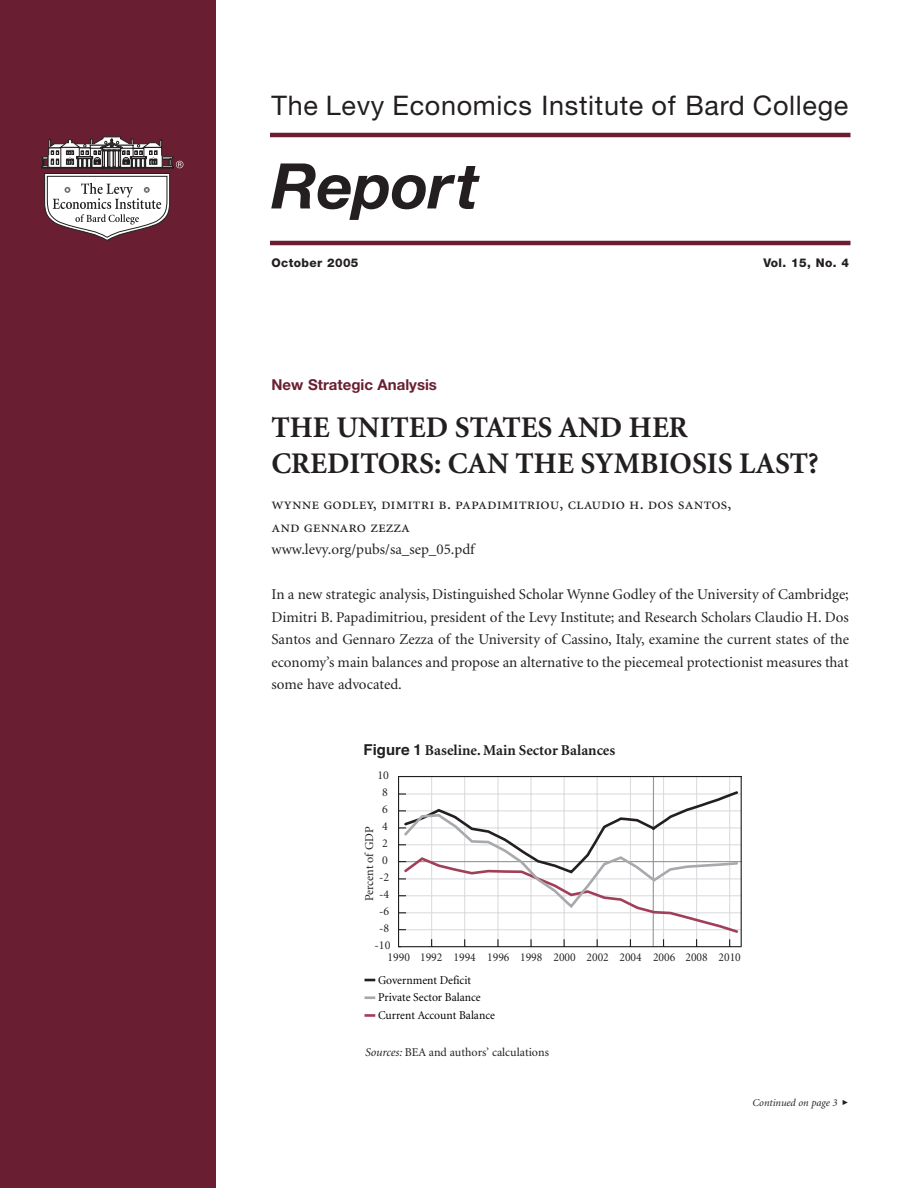
<style>
.page{position:relative;width:918px;height:1188px;background:#fff}
.page>*{position:absolute;margin:0;border:0;box-sizing:border-box;transform-origin:0 0}
.t1{font:italic 700 63px "Helvetica Neue";color:#231f20}
.t2{font:700 30px/36px "Minion";color:#231f20}
.t3{font:27px "Helvetica Neue";letter-spacing:.025em;color:#231f20}
.t4{font:16.5px/22.5px "Minion Exp";color:#231f20}
.t5{font:15px/22.5px "Minion";color:#231f20;text-align:justify}
.t6{font:700 15px "Minion";color:#231f20}
.t7{font:700 15px "Helvetica Neue";color:#691f31}
.t8{font:12px "Minion";color:#231f20}
.t9{font:12px/17.7px "Minion";color:#000}
.t10{font:800 12px "Helvetica Neue";letter-spacing:.03em;color:#231f20}
.t11{font:italic 10.5px "Minion";color:#231f20}
.s1{font-family:"Helvetica"}
.s2{font-style:italic}
.s3{font-family:"FF Dingbests";font-style:normal}
</style>
<div class="page">
<div style="left:0;top:0;width:216px;height:1188px;background:#691f31"></div>
<svg style="left:42px;top:137px;width:141px;height:104px"></svg>
<hr style="left:270px;top:241px;width:580px;height:4px;background:#691f31">
<hr style="left:270px;top:133px;width:580px;height:4px;background:#691f31">
<hr style="left:399px;top:844px;width:342px;height:1px;background:#dcdddf">
<hr style="left:399px;top:827px;width:342px;height:1px;background:#dcdddf">
<hr style="left:399px;top:810px;width:342px;height:1px;background:#dcdddf">
<hr style="left:399px;top:793px;width:342px;height:2px;background:#dcdddf">
<hr style="left:399px;top:929px;width:343px;height:1px;background:#dcdddf">
<hr style="left:399px;top:912px;width:343px;height:1px;background:#dcdddf">
<hr style="left:399px;top:895px;width:343px;height:1px;background:#dcdddf">
<hr style="left:399px;top:878px;width:342px;height:1px;background:#dcdddf">
<hr style="left:431px;top:777px;width:1px;height:170px;background:#dcdddf">
<hr style="left:464px;top:777px;width:1px;height:170px;background:#dcdddf">
<hr style="left:497px;top:777px;width:2px;height:170px;background:#dcdddf">
<hr style="left:530px;top:777px;width:2px;height:170px;background:#dcdddf">
<hr style="left:564px;top:777px;width:1px;height:170px;background:#dcdddf">
<hr style="left:597px;top:777px;width:1px;height:170px;background:#dcdddf">
<hr style="left:630px;top:777px;width:1px;height:170px;background:#dcdddf">
<hr style="left:663px;top:777px;width:1px;height:170px;background:#dcdddf">
<hr style="left:696px;top:777px;width:1px;height:170px;background:#dcdddf">
<hr style="left:729px;top:777px;width:1px;height:170px;background:#dcdddf">
<svg style="left:365px;top:979px;width:10px;height:2px"></svg>
<svg style="left:365px;top:996px;width:10px;height:3px"></svg>
<svg style="left:365px;top:1014px;width:10px;height:3px"></svg>
<hr style="left:653px;top:777px;width:1px;height:170px;background:#939598">
<hr style="left:399px;top:861px;width:343px;height:1px;background:#939598">
<hr style="left:398px;top:776px;width:344px;height:1px;background:#231f20">
<hr style="left:741px;top:777px;width:1px;height:169px;background:#231f20">
<hr style="left:398px;top:777px;width:1px;height:170px;background:#231f20">
<hr style="left:398px;top:946px;width:344px;height:1px;background:#231f20">
<svg style="left:399px;top:789px;width:341px;height:158px"></svg>
<h3 class="t3" style="left:272px;top:96px;width:578px">The Levy Economics Institute of Bard College</h3>
<h1 class="t1" style="left:272px;top:163px;width:209px">Report</h1>
<p class="t10" style="left:272px;top:258px;width:88px">October 2005</p>
<p class="t10" style="left:763px;top:258px;width:87px">Vol. 15, No. 4</p>
<p class="t7" style="left:272px;top:379px;width:167px">New Strategic Analysis</p>
<h2 class="t2" style="left:272px;top:411px;width:549px">THE UNITED STATES AND HER<br>CREDITORS: CAN THE SYMBIOSIS LAST?</h2>
<p class="t4" style="left:272px;top:493px;width:461px">wynne godley, dimitri b. papadimitriou, claudio h. dos santos, and gennaro zezza</p>
<p class="t5" style="left:272px;top:539px;width:205px">www.levy.org/pubs/sa_sep_05.pdf</p>
<p class="t5" style="left:272px;top:584px;width:579px">In a new strategic analysis, Distinguished Scholar Wynne Godley of the University of Cambridge; Dimitri B. Papadimitriou, president of the Levy Institute; and Research Scholars Claudio H. Dos Santos and Gennaro Zezza of the University of Cassino, Italy, examine the current states of the economy’s main balances and propose an alternative to the piecemeal protectionist measures that some have advocated.</p>
<p class="t6" style="left:364px;top:743px;width:253px"><span class="s1">Figure 1</span> Baseline. Main Sector Balances</p>
<p class="t8" style="left:377px;top:770px;width:13px">10</p>
<p class="t8" style="left:382px;top:788px;width:7px">8</p>
<p class="t8" style="left:382px;top:803px;width:7px">6</p>
<p class="t8" style="left:382px;top:821px;width:7px">4</p>
<p class="t8" style="left:363px;top:901px;width:77px;rotate:-90deg">Percent of GDP</p>
<p class="t8" style="left:382px;top:837px;width:7px">2</p>
<p class="t8" style="left:382px;top:854px;width:7px">0</p>
<p class="t8" style="left:379px;top:871px;width:12px">-2</p>
<p class="t8" style="left:379px;top:888px;width:12px">-4</p>
<p class="t8" style="left:379px;top:905px;width:12px">-6</p>
<p class="t8" style="left:379px;top:922px;width:12px">-8</p>
<p class="t8" style="left:375px;top:939px;width:17px">-10</p>
<p class="t8" style="left:388px;top:951px;width:355px">1990 1992 1994 1996 1998 2000 2002 2004 2006 2008 2010</p>
<p class="t9" style="left:378px;top:971px;width:118px">Government Deficit<br>Private Sector Balance<br>Current Account Balance</p>
<p class="t8" style="left:365px;top:1046px;width:186px"><span class="s2">Sources:</span> BEA and authors’ calculations</p>
<p class="t11" style="left:752px;top:1098px;width:98px">Continued on page 3 <span class="s3">&gt;</span></p>
</div>
